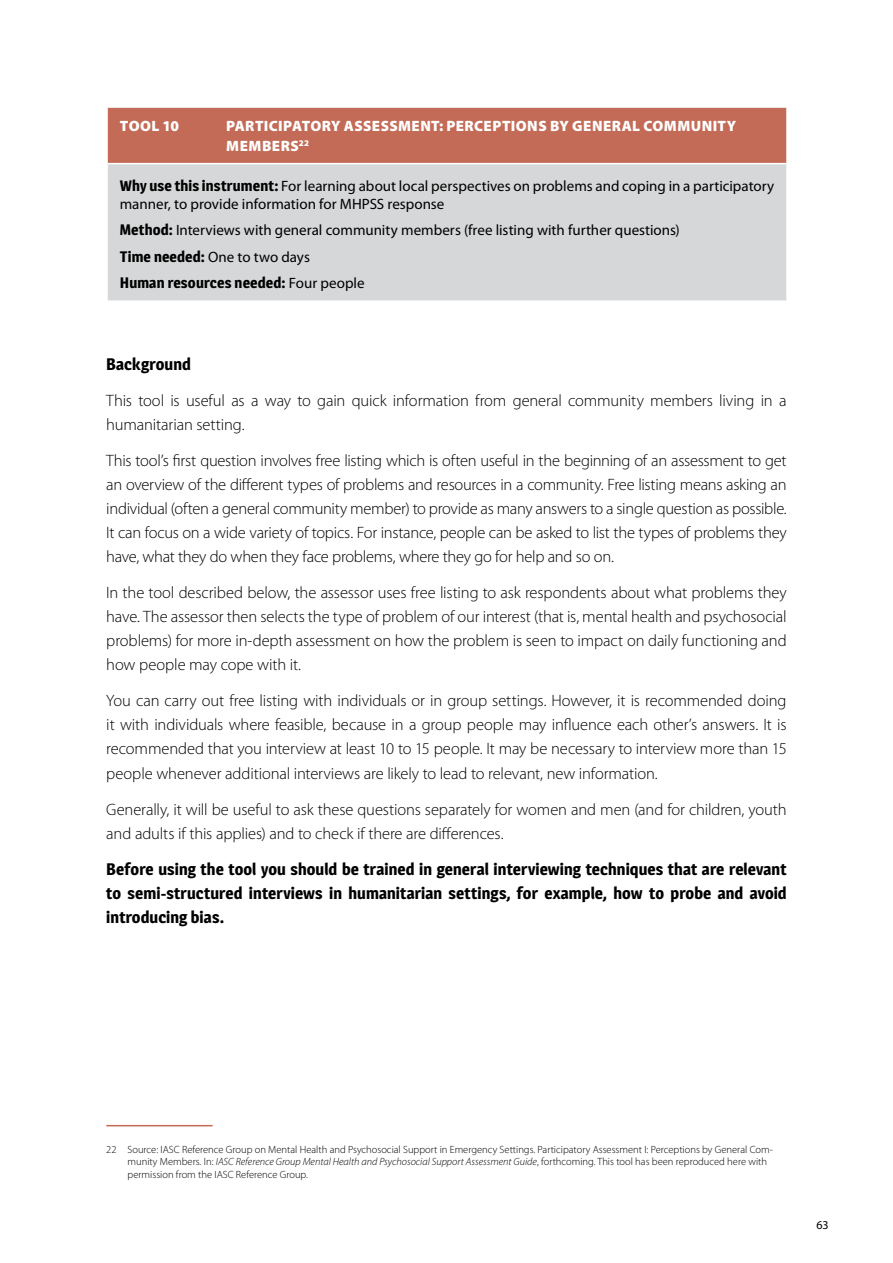
<style>
.page{position:relative;width:893px;height:1263px;background:#fff}
.page>*{position:absolute;margin:0;border:0;box-sizing:border-box;transform-origin:0 0}
.t1{font:300 16.5px/24px "Myriad Pro";letter-spacing:-.01em;color:#000;text-align:justify}
.t2{font:700 16.5px/24px "Magra";letter-spacing:.005em;color:#000;text-align:justify}
.t3{font:15px/18px "Myriad Pro";color:#000}
.t4{font:900 15px/19.8px "Myriad Pro";letter-spacing:.03em;color:#fff}
.t5{font:700 15px "Magra";color:#000}
.t6{font:12px "Myriad Pro";color:#000}
.t7{font:300 10.5px/12.6px "Myriad Pro";color:#000}
.s1{font-family:"Magra";font-weight:700}
.s2{font-family:"Myriad Pro";font-weight:400}
.s3{font-style:italic}
</style>
<div class="page">
<div style="left:107px;top:107px;width:680px;height:57px;background:#c36b57"></div>
<div style="left:107px;top:164px;width:680px;height:137px;background:#d5d7d8"></div>
<hr style="left:106px;top:106px;width:682px;height:2px;background:#fff">
<hr style="left:106px;top:108px;width:2px;height:55px;background:#fff">
<hr style="left:786px;top:108px;width:2px;height:55px;background:#fff">
<hr style="left:106px;top:163px;width:682px;height:1px;background:#fff">
<hr style="left:106px;top:164px;width:2px;height:136px;background:#fff">
<hr style="left:786px;top:164px;width:2px;height:136px;background:#fff">
<hr style="left:106px;top:300px;width:682px;height:2px;background:#fff">
<hr style="left:106px;top:1125px;width:107px;height:1px;background:#c36b57">
<p class="t4" style="left:226px;top:116px;width:512px;text-indent:9px">ARTICIPATORY ASSESSMENT: PERCEPTIONS BY GENERAL COMMUNITY<br>MEMBERS<sup>22</sup></p>
<p class="t3" style="left:120px;top:177px;width:656px"><span class="s1">Why use this instrument:</span> For learning about local perspectives on problems and coping in a participatory manner, to provide information for MHPSS response</p>
<p class="t3" style="left:120px;top:217px;width:561px;line-height:26.5px"><span class="s1">Method:</span> Interviews with general community members (free listing with further questions)<br><span class="s1">Time needed:</span> One to two days</p>
<p class="t5" style="left:120px;top:274px;width:246px">Human resources needed: <span class="s2">Four people</span></p>
<p class="t4" style="left:120px;top:116px;width:89px">TOOL 10 P</p>
<p class="t2" style="left:106px;top:352px;width:86px">Background</p>
<p class="t1" style="left:106px;top:389px;width:682px">This tool is useful as a way to gain quick information from general community members living in a humanitarian setting.</p>
<p class="t1" style="left:106px;top:449px;width:682px">This tool’s first question involves free listing which is often useful in the beginning of an assessment to get an overview of the different types of problems and resources in a community. Free listing means asking an individual (often a general community member) to provide as many answers to a single question as possible.<br>It can focus on a wide variety of topics. For instance, people can be asked to list the types of problems they have, what they do when they face problems, where they go for help and so on.</p>
<p class="t1" style="left:106px;top:581px;width:682px">In the tool described below, the assessor uses free listing to ask respondents about what problems they have. The assessor then selects the type of problem of our interest (that is, mental health and psychosocial problems) for more in-depth assessment on how the problem is seen to impact on daily functioning and how people may cope with it.</p>
<p class="t1" style="left:106px;top:689px;width:682px">You can carry out free listing with individuals or in group settings. However, it is recommended doing it with individuals where feasible, because in a group people may influence each other’s answers. It is recommended that you interview at least 10 to 15 people. It may be necessary to interview more than 15 people whenever additional interviews are likely to lead to relevant, new information.</p>
<p class="t1" style="left:106px;top:797px;width:682px">Generally, it will be useful to ask these questions separately for women and men (and for children, youth and adults if this applies) and to check if there are differences.</p>
<p class="t2" style="left:106px;top:856px;width:682px">Before using the tool you should be trained in general interviewing techniques that are relevant to semi-structured interviews in humanitarian settings, for example, how to probe and avoid introducing bias.</p>
<p class="t7" style="left:128px;top:1143px;width:647px;text-indent:-21px">22 Source: IASC Reference Group on Mental Health and Psychosocial Support in Emergency Settings. Participatory Assessment I: Perceptions by General Com&shy;munity Members. In: <span class="s3">IASC Reference Group Mental Health and Psychosocial Support Assessment Guide</span>, forthcoming. This tool has been reproduced here with permission from the IASC Reference Group.</p>
<p class="t6" style="left:816px;top:1219px;width:14px">63</p>
</div>
